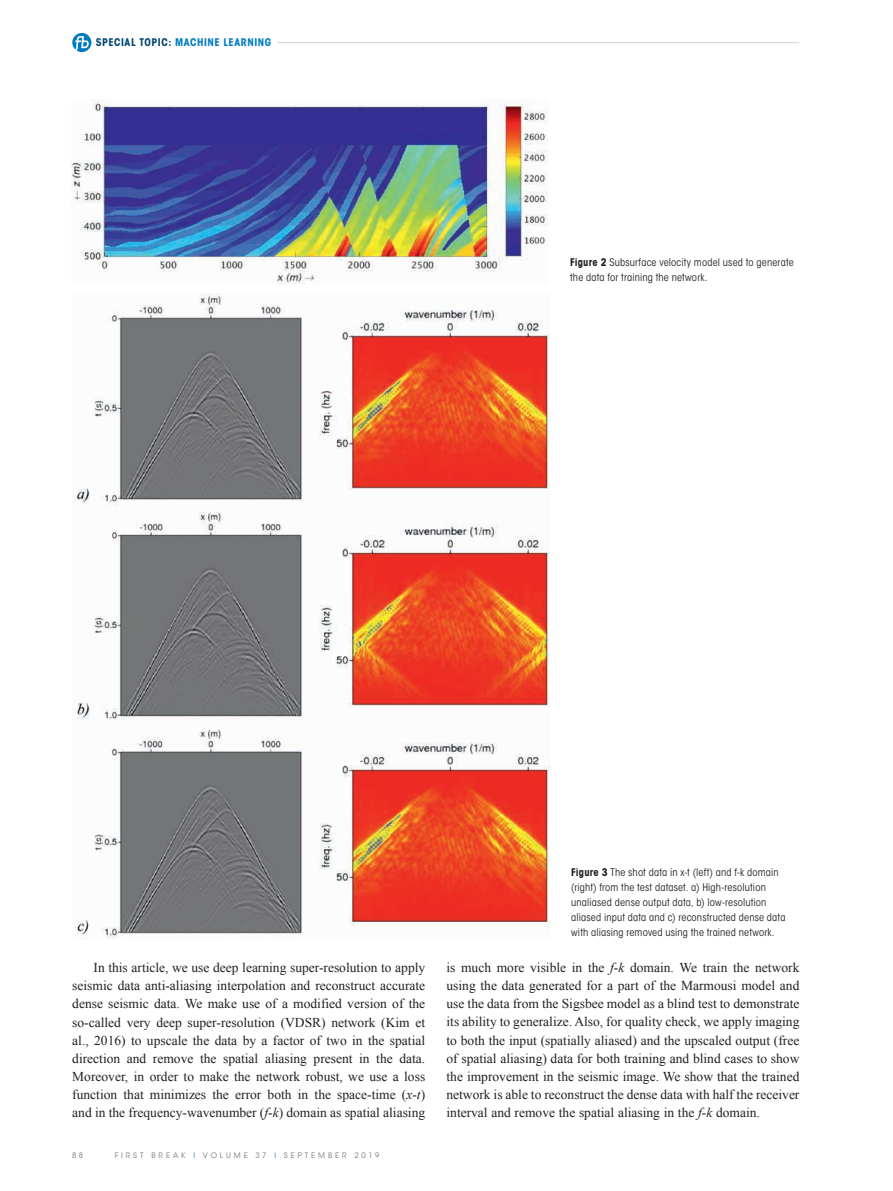
<style>
.page{position:relative;width:893px;height:1191px;background:#fff}
.page>*{position:absolute;margin:0;border:0;box-sizing:border-box;transform-origin:0 0}
.t1{font:13.5px/18.1px "Times New Roman";color:#231f20;text-align:justify}
.t2{font:condensed 10.5px/15px "ITC Avant Garde Std";letter-spacing:.015em;color:#231f20}
.t3{font:700 condensed 10.5px "ITC Avant Garde Std";letter-spacing:.055em;color:#007ac2}
.t4{font:7.5px "ITC Avant Garde Std";letter-spacing:.385em;color:#787a7d}
.s1{color:#004670}
.s2{font-weight:700}
.s3{font-style:italic}
.s4{color:#1c8acb}
</style>
<div class="page">
<hr style="left:277px;top:42px;width:522px;height:1px;background:#d1d2d4">
<svg style="left:72px;top:33px;width:19px;height:19px"></svg>
<img style="left:71px;top:99px;width:477px;height:185px">
<img style="left:73px;top:293px;width:477px;height:646px">
<p class="t3" style="left:96px;top:36px;width:177px"><span class="s1">SPECIAL TOPIC:</span> MACHINE LEARNING</p>
<p class="t2" style="left:570px;top:255px;width:225px"><span class="s2">Figure 2</span> Subsurface velocity model used to generate the data for training the network.</p>
<p class="t1" style="left:72px;top:958px;width:354px;text-indent:21px">In this article, we use deep learning super-resolution to apply seismic data anti-aliasing interpolation and reconstruct accurate dense seismic data. We make use of a modified version of the so-called very deep super-resolution (VDSR) network (Kim et al., 2016) to upscale the data by a factor of two in the spatial direction and remove the spatial aliasing present in the data.<br>Moreover, in order to make the network robust, we use a loss function that minimizes the error both in the space-time (<span class="s3">x-t</span>) and in the frequency-wavenumber (<span class="s3">f-k</span>) domain as spatial aliasing</p>
<p class="t4" style="left:72px;top:1151px;width:12px">8 8</p>
<p class="t4" style="left:115px;top:1151px;width:266px">FIRST BREAK <span class="s4">I</span> VOLUME 37 <span class="s4">I</span> SEPTEMBER 2019</p>
<p class="t2" style="left:571px;top:864px;width:216px"><span class="s2">Figure 3</span> The shot data in x-t (left) and f-k domain (right) from the test dataset. a) High-resolution unaliased dense output data, b) low-resolution aliased input data and c) reconstructed dense data with aliasing removed using the trained network.</p>
<p class="t1" style="left:446px;top:958px;width:354px">is much more visible in the <span class="s3">f-k</span> domain. We train the network using the data generated for a part of the Marmousi model and use the data from the Sigsbee model as a blind test to demonstrate its ability to generalize. Also, for quality check, we apply imaging to both the input (spatially aliased) and the upscaled output (free of spatial aliasing) data for both training and blind cases to show the improvement in the seismic image. We show that the trained network is able to reconstruct the dense data with half the receiver interval and remove the spatial aliasing in the <span class="s3">f-k</span> domain.</p>
</div>
